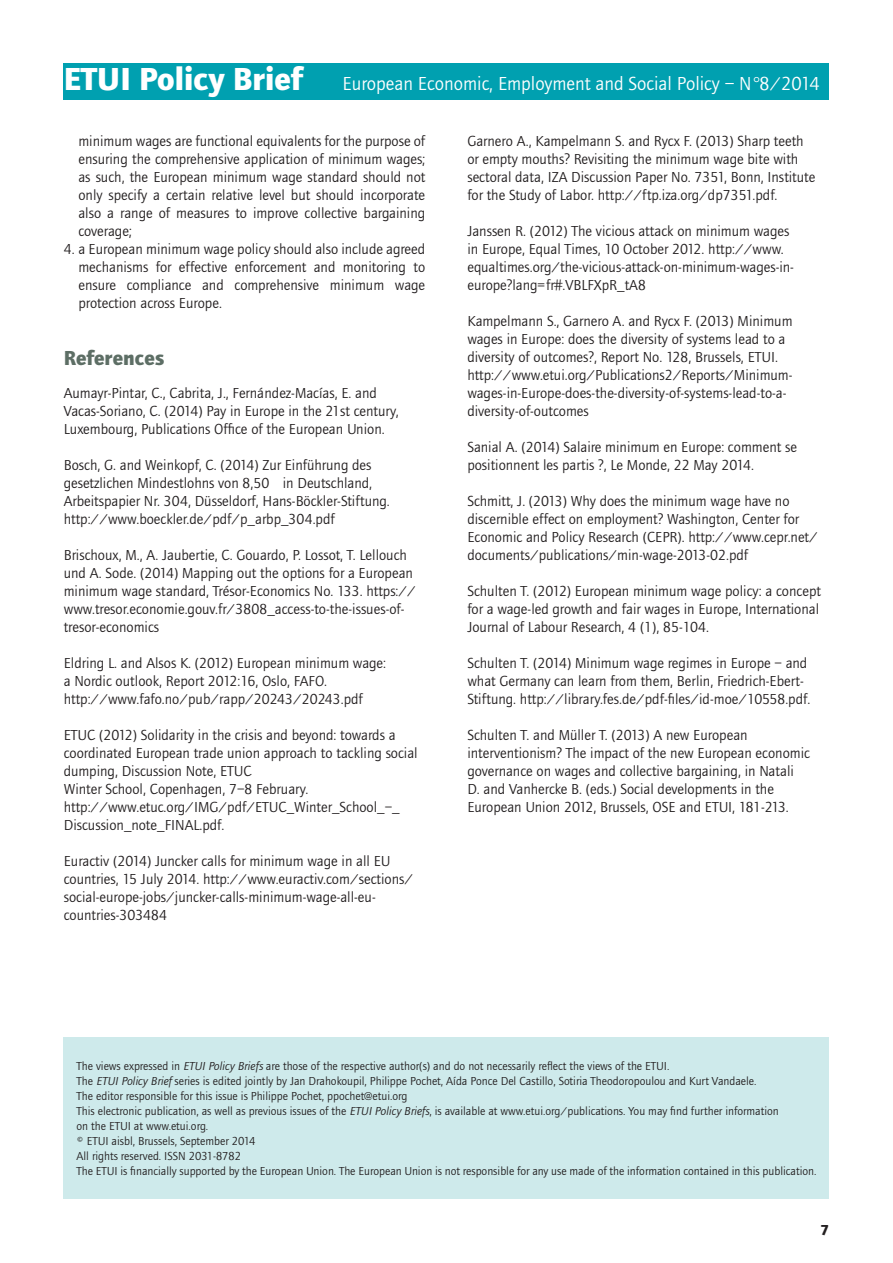
<style>
.page{position:relative;width:893px;height:1263px;background:#fff}
.page>*{position:absolute;margin:0;border:0;box-sizing:border-box;transform-origin:0 0}
.Intertitre{font:700 21px "Foundry Journal";color:#5d6e65}
.t1{font:19.5px "Foundry Journal";color:#fff}
.Body{font:15px/18px "Foundry Journal";color:#231f20}
.t2{font:700 15px "Foundry Journal";color:#231f20}
.notes{font:12px/15px "Foundry Journal";color:#231f20}
.s1{font-weight:700;font-size:33px}
.s2{font-style:italic}
</style>
<div class="page">
<div style="left:64px;top:64px;width:765px;height:36px;background:#00a0b0"></div>
<div style="left:64px;top:1037px;width:765px;height:162px;background:#ceeaeb"></div>
<p class="t1" style="left:64px;top:73px;width:758px"><span class="s1">ETUI Policy Brief</span> European Economic, Employment and Social Policy – N°8/2014</p>
<p class="Body" style="left:78px;top:132px;width:348px;text-align:justify">minimum wages are functional equivalents for the purpose of ensuring the comprehensive application of minimum wages; as such, the European minimum wage standard should not only specify a certain relative level but should incorporate also a range of measures to improve collective bargaining coverage;</p>
<p class="Body" style="left:78px;top:240px;width:348px;text-align:justify;text-indent:-15px">4. a European minimum wage policy should also include agreed mechanisms for effective enforcement and monitoring to ensure compliance and comprehensive minimum wage protection across Europe.</p>
<p class="Intertitre" style="left:64px;top:345px;width:102px">References</p>
<p class="Body" style="left:64px;top:384px;width:336px">Aumayr-Pintar, C., Cabrita, J., Fernández-Macías, E. and<br>Vacas-Soriano, C. (2014) Pay in Europe in the 21st century,<br>Luxembourg, Publications Office of the European Union.</p>
<p class="Body" style="left:64px;top:456px;width:328px">Bosch, G. and Weinkopf, C. (2014) Zur Einführung des gesetzlichen Mindestlohns von 8,50€ in Deutschland, Arbeitspapier Nr. 304, Düsseldorf, Hans-Böckler-Stiftung. http://www.boeckler.de/pdf/p_arbp_304.pdf</p>
<p class="Body" style="left:64px;top:546px;width:354px">Brischoux, M., A. Jaubertie, C. Gouardo, P. Lossot, T. Lellouch und A. Sode. (2014) Mapping out the options for a European minimum wage standard, Trésor-Economics No. 133. https:// www.tresor.economie.gouv.fr/3808_access-to-the-issues-of&shy;tresor-economics</p>
<p class="Body" style="left:64px;top:654px;width:324px">Eldring L. and Alsos K. (2012) European minimum wage: a Nordic outlook, Report 2012:16, Oslo, FAFO. http://www.fafo.no/pub/rapp/20243/20243.pdf</p>
<p class="Body" style="left:64px;top:726px;width:355px">ETUC (2012) Solidarity in the crisis and beyond: towards a coordinated European trade union approach to tackling social dumping, Discussion Note, ETUC</p>
<p class="Body" style="left:64px;top:780px;width:337px">Winter School, Copenhagen, 7–8 February. http://www.etuc.org/IMG/pdf/ETUC_Winter_School_–_<br>Discussion_note_FINAL.pdf.</p>
<p class="Body" style="left:64px;top:852px;width:351px">Euractiv (2014) Juncker calls for minimum wage in all EU countries, 15 July 2014. http://www.euractiv.com/sections/ social-europe-jobs/juncker-calls-minimum-wage-all-eu&shy;countries-303484</p>
<p class="Body" style="left:467px;top:132px;width:350px">Garnero A., Kampelmann S. and Rycx F. (2013) Sharp teeth or empty mouths? Revisiting the minimum wage bite with sectoral data, IZA Discussion Paper No. 7351, Bonn, Institute for the Study of Labor. http://ftp.iza.org/dp7351.pdf.</p>
<p class="Body" style="left:467px;top:222px;width:328px">Janssen R. (2012) The vicious attack on minimum wages in Europe, Equal Times, 10 October 2012. http://www. equaltimes.org/the-vicious-attack-on-minimum-wages-in&shy;europe?lang=fr#.VBLFXpR_tA8</p>
<p class="Body" style="left:467px;top:312px;width:327px">Kampelmann S., Garnero A. and Rycx F. (2013) Minimum wages in Europe: does the diversity of systems lead to a diversity of outcomes?, Report No. 128, Brussels, ETUI. http://www.etui.org/Publications2/Reports/Minimum&shy;wages-in-Europe-does-the-diversity-of-systems-lead-to-a&shy;diversity-of-outcomes</p>
<p class="Body" style="left:467px;top:438px;width:331px">Sanial A. (2014) Salaire minimum en Europe: comment se positionnent les partis ?, Le Monde, 22 May 2014.</p>
<p class="Body" style="left:467px;top:492px;width:352px">Schmitt, J. (2013) Why does the minimum wage have no discernible effect on employment? Washington, Center for Economic and Policy Research (CEPR). http://www.cepr.net/ documents/publications/min-wage-2013-02.pdf</p>
<p class="Body" style="left:467px;top:582px;width:355px;text-align:justify">Schulten T. (2012) European minimum wage policy: a concept for a wage-led growth and fair wages in Europe, International Journal of Labour Research, 4 (1), 85-104.</p>
<p class="Body" style="left:467px;top:654px;width:344px">Schulten T. (2014) Minimum wage regimes in Europe – and what Germany can learn from them, Berlin, Friedrich-Ebert-<br>Stiftung. http://library.fes.de/pdf-files/id-moe/10558.pdf.</p>
<p class="Body" style="left:467px;top:726px;width:344px">Schulten T. and Müller T. (2013) A new European interventionism? The impact of the new European economic governance on wages and collective bargaining, in Natali D. and Vanhercke B. (eds.) Social developments in the European Union 2012, Brussels, OSE and ETUI, 181-213.</p>
<p class="notes" style="left:77px;top:1059px;width:594px">The views expressed in <span class="s2">ETUI Policy Briefs</span> are those of the respective author(s) and do not necessarily reflect the views of the ETUI.</p>
<p class="notes" style="left:77px;top:1074px;width:681px">The <span class="s2">ETUI Policy Brief</span> series is edited jointly by Jan Drahokoupil, Philippe Pochet, Aída Ponce Del Castillo, Sotiria Theodoropoulou and Kurt Vandaele.</p>
<p class="notes" style="left:77px;top:1089px;width:332px">The editor responsible for this issue is Philippe Pochet, ppochet@etui.org</p>
<p class="notes" style="left:77px;top:1104px;width:704px">This electronic publication, as well as previous issues of the <span class="s2">ETUI Policy Briefs</span>, is available at www.etui.org/publications. You may find further information on the ETUI at www.etui.org.</p>
<p class="notes" style="left:77px;top:1134px;width:181px">© ETUI aisbl, Brussels, September 2014</p>
<p class="notes" style="left:77px;top:1149px;width:166px">All rights reserved. ISSN 2031-8782</p>
<p class="notes" style="left:77px;top:1164px;width:741px">The ETUI is financially supported by the European Union. The European Union is not responsible for any use made of the information contained in this publication.</p>
<p class="t2" style="left:820px;top:1221px;width:10px">7</p>
</div>
